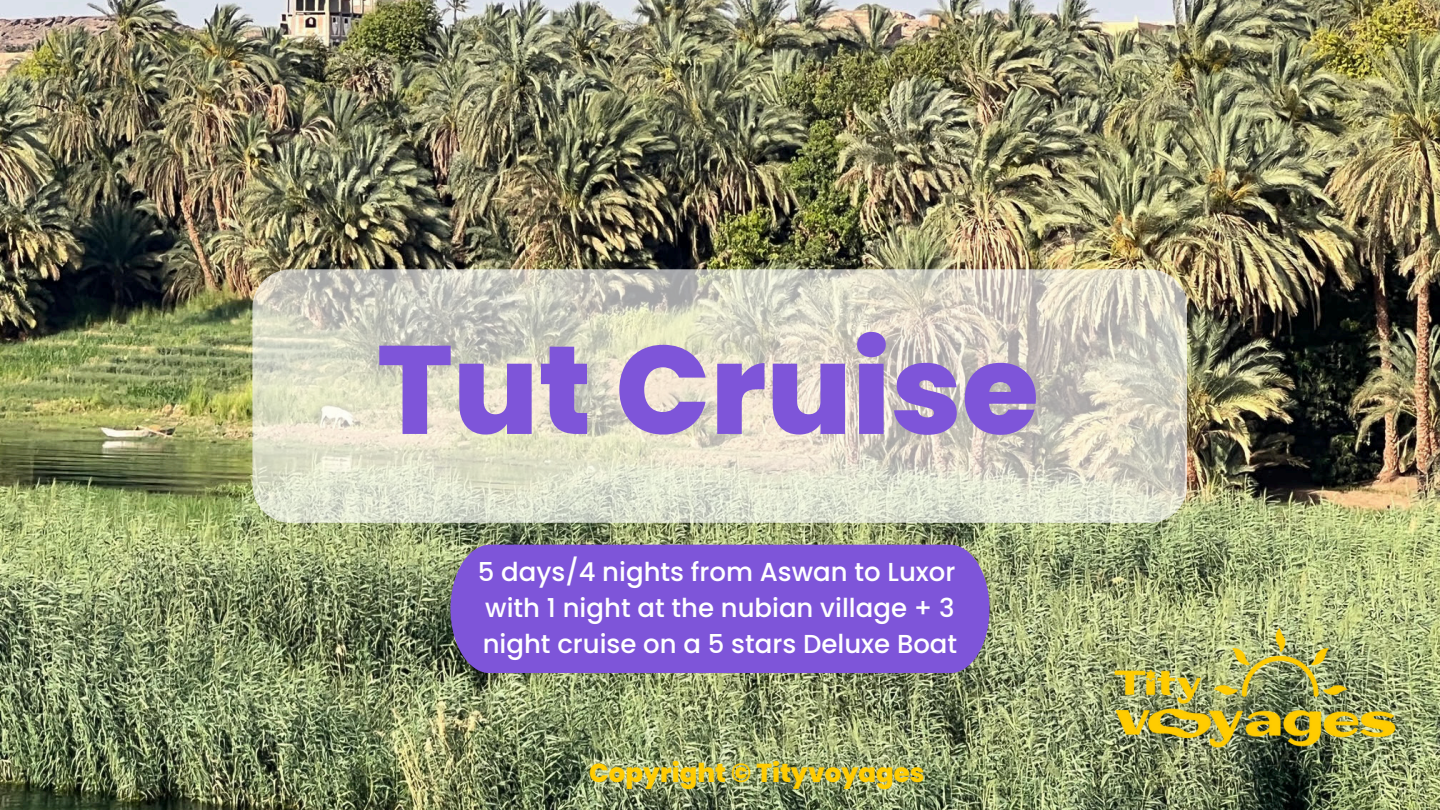
<style>
.page{position:relative;width:1440px;height:810px;background:#fff}
.page>*{position:absolute;margin:0;border:0;box-sizing:border-box;transform-origin:0 0}
.t1{font:800 125.2px "Poppins";color:#7e55d9}
.t2{font:500 26px/36px "Poppins";color:#fff}
.t3{font:800 26px "Poppins";color:#fc0}
</style>
<div class="page">
<img style="left:0;top:0;width:1440px;height:810px">
<img style="left:1110px;top:614px;width:291px;height:149px">
<svg style="left:252px;top:269px;width:935px;height:254px;background:#dad7c7"></svg>
<div style="left:450px;top:545px;width:540px;height:128px;background:#7e55d9"></div>
<p class="t1" style="left:377px;top:302px;width:663px">Tut Cruise</p>
<p class="t2" style="left:478px;top:554px;width:479px">5 days/4 nights from Aswan to Luxor</p>
<p class="t2" style="left:483px;top:590px;width:476px">with 1 night at the nubian village + 3 night cruise on a 5 stars Deluxe Boat</p>
<p class="t3" style="left:589px;top:754px;width:337px">Copyright © Tityvoyages</p>
</div>
